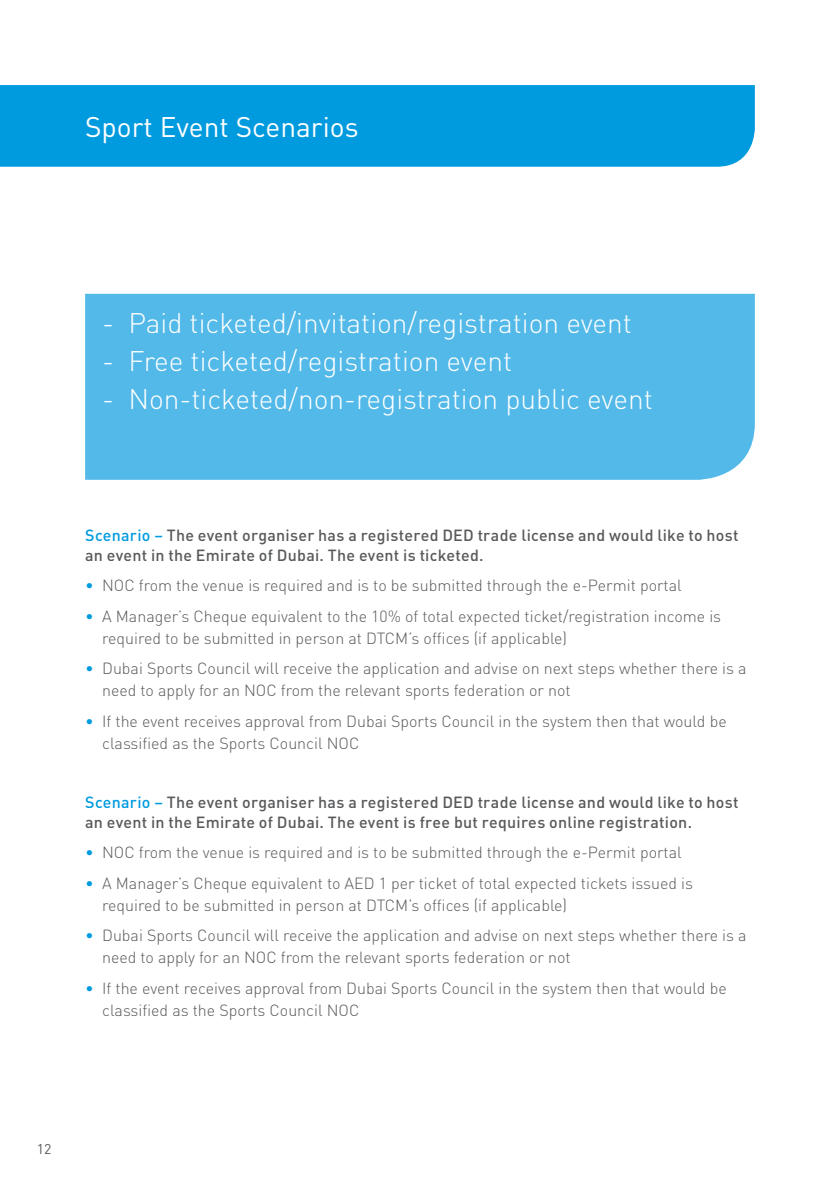
<style>
.page{position:relative;width:840px;height:1191px;background:#fff}
.page>*{position:absolute;margin:0;border:0;box-sizing:border-box;transform-origin:0 0}
.t1{font:300 28px "DIN";color:#fff}
.t2{font:28px "DIN";color:#fff}
.t3{font:300 16px/22px "DIN";color:#58595b}
.t4{font:500 16px/20px "DIN";letter-spacing:.015em;color:#58595b}
.t5{font:14px "DIN";color:#58595b}
.s1{color:#009bdf}
</style>
<div class="page">
<div style="left:0;top:85px;width:754px;height:82px;background:#009bdf"></div>
<div style="left:85px;top:294px;width:669px;height:186px;background:#52b9e9"></div>
<h1 class="t2" style="left:85px;top:110px;width:275px">Sport Event Scenarios</h1>
<h1 class="t1" style="left:102px;top:306px;width:531px">- Paid ticketed/invitation/registration event</h1>
<h1 class="t1" style="left:102px;top:344px;width:411px">- Free ticketed/registration event</h1>
<h1 class="t1" style="left:102px;top:382px;width:552px">- Non-ticketed/non-registration public event</h1>
<p class="t4" style="left:85px;top:524px;width:654px"><span class="s1">Scenario –</span> The event organiser has a registered DED trade license and would like to host an event in the Emirate of Dubai. The event is ticketed.</p>
<p class="t3" style="left:85px;top:574px;width:597px"><span class="s1">•</span> NOC from the venue is required and is to be submitted through the e-Permit portal</p>
<p class="t3" style="left:102px;top:605px;width:620px;text-indent:-17px"><span class="s1">•</span> A Manager’s Cheque equivalent to the 10% of total expected ticket/registration income is required to be submitted in person at DTCM’s offices (if applicable)</p>
<p class="t3" style="left:102px;top:657px;width:645px;text-indent:-17px"><span class="s1">•</span> Dubai Sports Council will receive the application and advise on next steps whether there is a need to apply for an NOC from the relevant sports federation or not</p>
<p class="t3" style="left:102px;top:710px;width:625px;text-indent:-17px"><span class="s1">•</span> If the event receives approval from Dubai Sports Council in the system then that would be classified as the Sports Council NOC</p>
<p class="t4" style="left:85px;top:791px;width:654px"><span class="s1">Scenario –</span> The event organiser has a registered DED trade license and would like to host an event in the Emirate of Dubai. The event is free but requires online registration.</p>
<p class="t3" style="left:85px;top:841px;width:597px"><span class="s1">•</span> NOC from the venue is required and is to be submitted through the e-Permit portal</p>
<p class="t3" style="left:102px;top:872px;width:592px;text-indent:-17px"><span class="s1">•</span> A Manager’s Cheque equivalent to AED 1 per ticket of total expected tickets issued is required to be submitted in person at DTCM’s offices (if applicable)</p>
<p class="t3" style="left:102px;top:924px;width:645px;text-indent:-17px"><span class="s1">•</span> Dubai Sports Council will receive the application and advise on next steps whether there is a need to apply for an NOC from the relevant sports federation or not</p>
<p class="t3" style="left:102px;top:977px;width:625px;text-indent:-17px"><span class="s1">•</span> If the event receives approval from Dubai Sports Council in the system then that would be classified as the Sports Council NOC</p>
<p class="t5" style="left:37px;top:1140px;width:16px">12</p>
</div>
